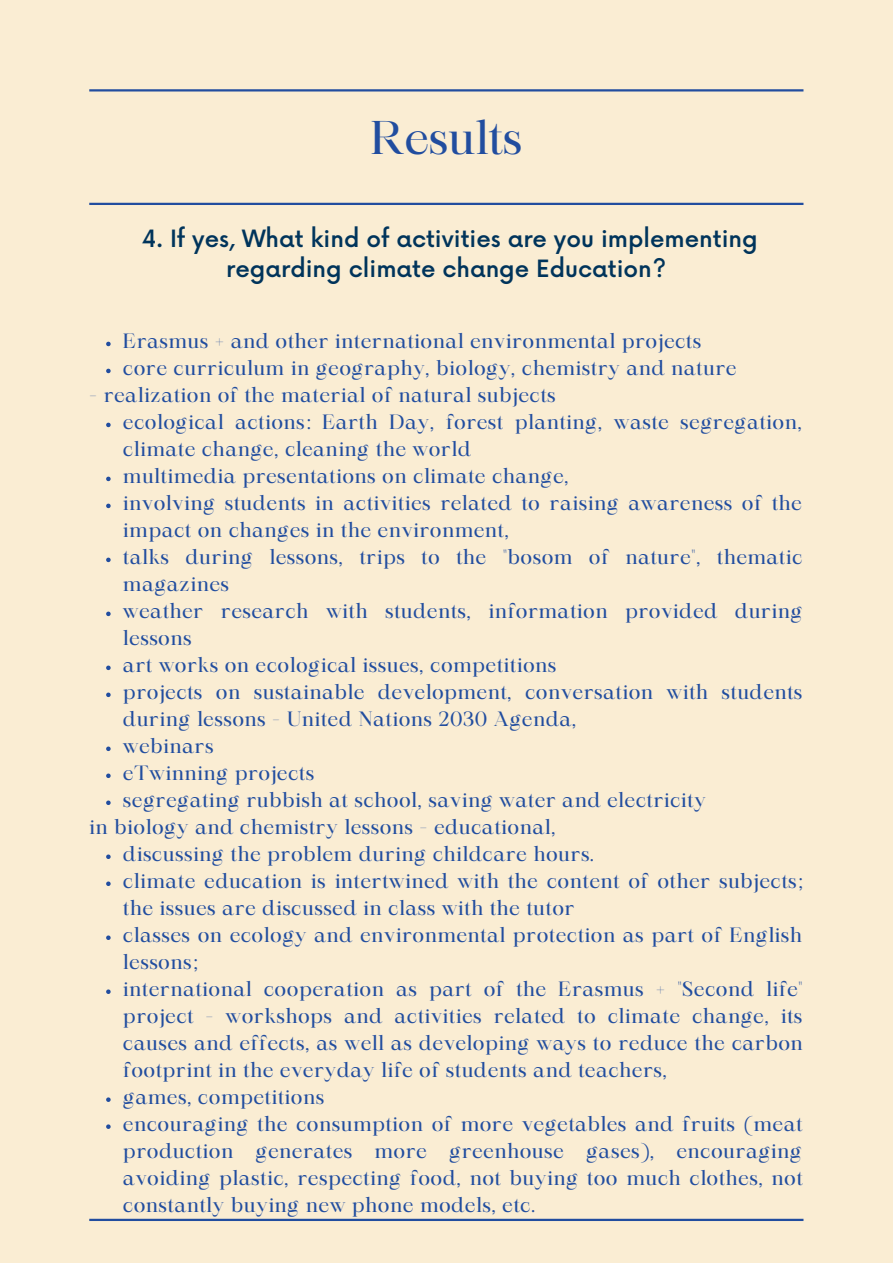
<style>
.page{position:relative;width:893px;height:1264px;background:#fff}
.page>*{position:absolute;margin:0;border:0;box-sizing:border-box;transform-origin:0 0}
.t1{font:45.3px "Maharlika";color:#214d9f}
.t2{font:500 23.25px/29.2px "Now";color:#00345b;text-align:center}
.t3{font:19.8px/27px "Maharlika";letter-spacing:.025em;color:#214d9f}
</style>
<div class="page">
<div style="left:0;top:0;width:892px;height:1262px;background:#faedd3"></div>
<hr style="left:89px;top:203px;width:714px;height:2px;background:#214d9f">
<hr style="left:89px;top:89px;width:714px;height:2px;background:#214d9f">
<hr style="left:89px;top:1218px;width:714px;height:2px;background:#214d9f">
<svg style="left:106px;top:342px;width:5px;height:4px"></svg>
<svg style="left:106px;top:369px;width:5px;height:4px"></svg>
<svg style="left:106px;top:422px;width:5px;height:5px"></svg>
<svg style="left:106px;top:476px;width:5px;height:5px"></svg>
<svg style="left:106px;top:503px;width:5px;height:5px"></svg>
<svg style="left:106px;top:557px;width:5px;height:5px"></svg>
<svg style="left:106px;top:611px;width:5px;height:5px"></svg>
<svg style="left:106px;top:665px;width:5px;height:5px"></svg>
<svg style="left:106px;top:692px;width:5px;height:5px"></svg>
<svg style="left:106px;top:746px;width:5px;height:5px"></svg>
<svg style="left:106px;top:773px;width:5px;height:5px"></svg>
<svg style="left:106px;top:800px;width:5px;height:5px"></svg>
<svg style="left:106px;top:854px;width:5px;height:5px"></svg>
<svg style="left:106px;top:881px;width:5px;height:5px"></svg>
<svg style="left:106px;top:935px;width:5px;height:5px"></svg>
<svg style="left:106px;top:989px;width:5px;height:4px"></svg>
<svg style="left:106px;top:1097px;width:5px;height:4px"></svg>
<svg style="left:106px;top:1124px;width:5px;height:4px"></svg>
<h1 class="t1" style="left:370px;top:119px;width:153px">Results</h1>
<p class="t2" style="left:142px;top:226px;width:617px">4. If yes, What kind of activities are you implementing regarding climate change Education?</p>
<p class="t3" style="left:123px;top:330px;width:615px">Erasmus + and other international environmental projects core curriculum in geography, biology, chemistry and nature</p>
<p class="t3" style="left:123px;top:410px;width:681px">ecological actions: Earth Day, forest planting, waste segregation, climate change, cleaning the world<br>multimedia presentations on climate change,<br>involving students in activities related to raising awareness of the impact on changes in the environment,<br>talks during lessons, trips to the "bosom of nature", thematic magazines<br>weather research with students, information provided during lessons<br>art works on ecological issues, competitions<br>projects on sustainable development, conversation with students during lessons - United Nations 2030 Agenda,<br>webinars<br>eTwinning projects<br>segregating rubbish at school, saving water and electricity</p>
<p class="t3" style="left:123px;top:842px;width:681px">discussing the problem during childcare hours.<br>climate education is intertwined with the content of other subjects; the issues are discussed in class with the tutor<br>classes on ecology and environmental protection as part of English lessons;<br>international cooperation as part of the Erasmus + "Second life" project - workshops and activities related to climate change, its causes and effects, as well as developing ways to reduce the carbon footprint in the everyday life of students and teachers,<br>games, competitions<br>encouraging the consumption of more vegetables and fruits (meat production generates more greenhouse gases), encouraging avoiding plastic, respecting food, not buying too much clothes, not constantly buying new phone models, etc.</p>
<p class="t3" style="left:89px;top:383px;width:468px">- realization of the material of natural subjects</p>
<p class="t3" style="left:89px;top:815px;width:467px">in biology and chemistry lessons - educational,</p>
</div>
